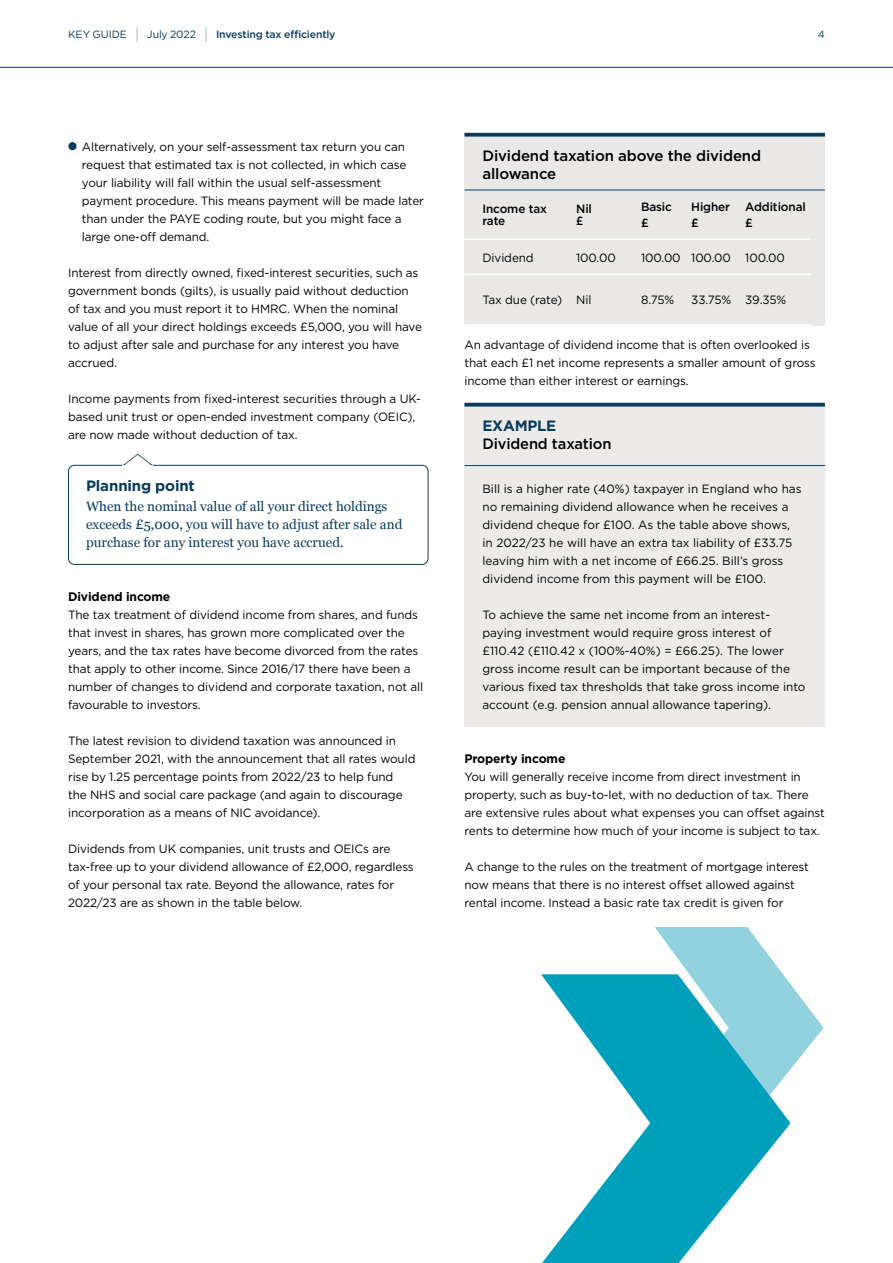
<style>
.page{position:relative;width:893px;height:1263px;background:#fff}
.page>*{position:absolute;margin:0;border:0;box-sizing:border-box;transform-origin:0 0}
.t1{font:500 15px/18px "Gotham";letter-spacing:-.01em;color:#000}
.t2{font:700 15px "Gotham";letter-spacing:-.01em;color:#083c5d}
.t3{font:13.5px/18px "Georgia";color:#083c5d}
.t4{font:700 12.3px "Gotham";letter-spacing:-.01em;color:#000}
.t5{font:12px/18px "Gotham";letter-spacing:-.01em;color:#000}
.t6{font:500 12px/16.2px "Gotham";letter-spacing:-.01em;color:#000}
.t7{font:500 10.5px "Gotham";letter-spacing:-.015em;color:#083c5d}
.t8{font:10.5px "Gotham";color:#083c5d}
.s1{font-weight:400}
.s2{font-weight:100;font-size:16.2px}
.s3{color:#083c5d}
</style>
<div class="page">
<hr style="left:0;top:67px;width:893px;height:1px;background:#083c5d">
<svg style="left:655px;top:927px;width:169px;height:142px"></svg>
<svg style="left:541px;top:974px;width:250px;height:289px;fill:#00a0bd"></svg>
<div style="left:68px;top:465px;width:360px;height:100px;border:1px solid #083c5d;border-radius:6px"></div>
<svg style="left:123px;top:453px;width:31px;height:14px"></svg>
<hr style="left:122px;top:465px;width:31px;height:2px;background:#fff">
<div style="left:464px;top:133px;width:361px;height:193px;background:#e9e8e6"></div>
<svg style="left:464px;top:133px;width:361px;height:4px"></svg>
<hr style="left:464px;top:190px;width:361px;height:1px;background:#083c5d">
<hr style="left:464px;top:239px;width:102px;height:1px;background:#fff">
<hr style="left:566px;top:239px;width:62px;height:1px;background:#fff">
<hr style="left:628px;top:239px;width:59px;height:1px;background:#fff">
<hr style="left:687px;top:239px;width:54px;height:1px;background:#fff">
<hr style="left:741px;top:239px;width:70px;height:1px;background:#fff">
<hr style="left:464px;top:274px;width:102px;height:1px;background:#fff">
<hr style="left:566px;top:274px;width:62px;height:1px;background:#fff">
<hr style="left:628px;top:274px;width:59px;height:1px;background:#fff">
<hr style="left:687px;top:274px;width:54px;height:1px;background:#fff">
<hr style="left:741px;top:274px;width:70px;height:1px;background:#fff">
<hr style="left:464px;top:324px;width:102px;height:2px;background:#fff">
<hr style="left:566px;top:324px;width:62px;height:2px;background:#fff">
<hr style="left:628px;top:324px;width:59px;height:2px;background:#fff">
<hr style="left:687px;top:324px;width:54px;height:2px;background:#fff">
<hr style="left:741px;top:324px;width:70px;height:2px;background:#fff">
<div style="left:464px;top:403px;width:361px;height:324px;background:#ecebe9"></div>
<svg style="left:464px;top:403px;width:361px;height:4px"></svg>
<hr style="left:464px;top:465px;width:361px;height:1px;background:#083c5d">
<p class="t7" style="left:68px;top:27px;width:269px"><span class="s1">KEY GUIDE</span> <span class="s2">|</span> <span class="s1">July 2022</span> <span class="s2">|</span> Investing tax efficiently</p>
<p class="t8" style="left:818px;top:27px;width:9px">4</p>
<p class="t5" style="left:82px;top:137px;width:344px;text-indent:-14px"><span class="s3">●</span> Alternatively, on your self-assessment tax return you can request that estimated tax is not collected, in which case your liability will fall within the usual self-assessment payment procedure. This means payment will be made later than under the PAYE coding route, but you might face a large one-off demand.</p>
<p class="t5" style="left:68px;top:263px;width:355px">Interest from directly owned, fixed-interest securities, such as government bonds (gilts), is usually paid without deduction of tax and you must report it to HMRC. When the nominal value of all your direct holdings exceeds £5,000, you will have to adjust after sale and purchase for any interest you have accrued.</p>
<p class="t5" style="left:68px;top:389px;width:354px">Income payments from fixed-interest securities through a UK&shy;based unit trust or open-ended investment company (OEIC), are now made without deduction of tax.</p>
<p class="t2" style="left:86px;top:475px;width:110px">Planning point</p>
<p class="t3" style="left:86px;top:497px;width:318px">When the nominal value of all your direct holdings exceeds £5,000, you will have to adjust after sale and purchase for any interest you have accrued.</p>
<p class="t4" style="left:68px;top:588px;width:104px">Dividend income</p>
<p class="t5" style="left:68px;top:605px;width:357px">The tax treatment of dividend income from shares, and funds that invest in shares, has grown more complicated over the years, and the tax rates have become divorced from the rates that apply to other income. Since 2016/17 there have been a number of changes to dividend and corporate taxation, not all favourable to investors.</p>
<p class="t5" style="left:68px;top:731px;width:349px">The latest revision to dividend taxation was announced in September 2021, with the announcement that all rates would rise by 1.25 percentage points from 2022/23 to help fund<br>the NHS and social care package (and again to discourage incorporation as a means of NIC avoidance).</p>
<p class="t5" style="left:68px;top:839px;width:347px">Dividends from UK companies, unit trusts and OEICs are tax-free up to your dividend allowance of £2,000, regardless of your personal tax rate. Beyond the allowance, rates for 2022/23 are as shown in the table below.</p>
<p class="t1" style="left:482px;top:147px;width:280px">Dividend taxation above the dividend allowance</p>
<p class="t6" style="left:482px;top:202px;width:66px;line-height:12px">Income tax rate</p>
<p class="t6" style="left:576px;top:202px;width:17px;line-height:12px">Nil £</p>
<p class="t6" style="left:641px;top:198px;width:32px">Basic £</p>
<p class="t6" style="left:691px;top:198px;width:40px">Higher £</p>
<p class="t6" style="left:745px;top:198px;width:62px">Additional £</p>
<p class="t5" style="left:482px;top:248px;width:53px">Dividend</p>
<p class="t5" style="left:576px;top:248px;width:41px">100.00</p>
<p class="t5" style="left:641px;top:248px;width:145px">100.00 100.00 100.00</p>
<p class="t5" style="left:482px;top:291px;width:110px">Tax due (rate) Nil</p>
<p class="t5" style="left:641px;top:291px;width:35px">8.75%</p>
<p class="t5" style="left:691px;top:291px;width:97px">33.75% 39.35%</p>
<p class="t5" style="left:464px;top:335px;width:353px">An advantage of dividend income that is often overlooked is that each £1 net income represents a smaller amount of gross income than either interest or earnings.</p>
<p class="t2" style="left:482px;top:416px;width:75px">EXAMPLE</p>
<p class="t1" style="left:482px;top:435px;width:130px">Dividend taxation</p>
<p class="t5" style="left:482px;top:479px;width:321px">Bill is a higher rate (40%) taxpayer in England who has no remaining dividend allowance when he receives a dividend cheque for £100. As the table above shows, in 2022/23 he will have an extra tax liability of £33.75 leaving him with a net income of £66.25. Bill’s gross dividend income from this payment will be £100.</p>
<p class="t5" style="left:482px;top:605px;width:325px">To achieve the same net income from an interest&shy;paying investment would require gross interest of £110.42 (£110.42 x (100%-40%) = £66.25). The lower gross income result can be important because of the various fixed tax thresholds that take gross income into account (e.g. pension annual allowance tapering).</p>
<p class="t4" style="left:464px;top:750px;width:102px">Property income</p>
<p class="t5" style="left:464px;top:767px;width:362px">You will generally receive income from direct investment in property, such as buy-to-let, with no deduction of tax. There are extensive rules about what expenses you can offset against rents to determine how much of your income is subject to tax.</p>
<p class="t5" style="left:464px;top:857px;width:346px">A change to the rules on the treatment of mortgage interest now means that there is no interest offset allowed against rental income. Instead a basic rate tax credit is given for</p>
</div>
